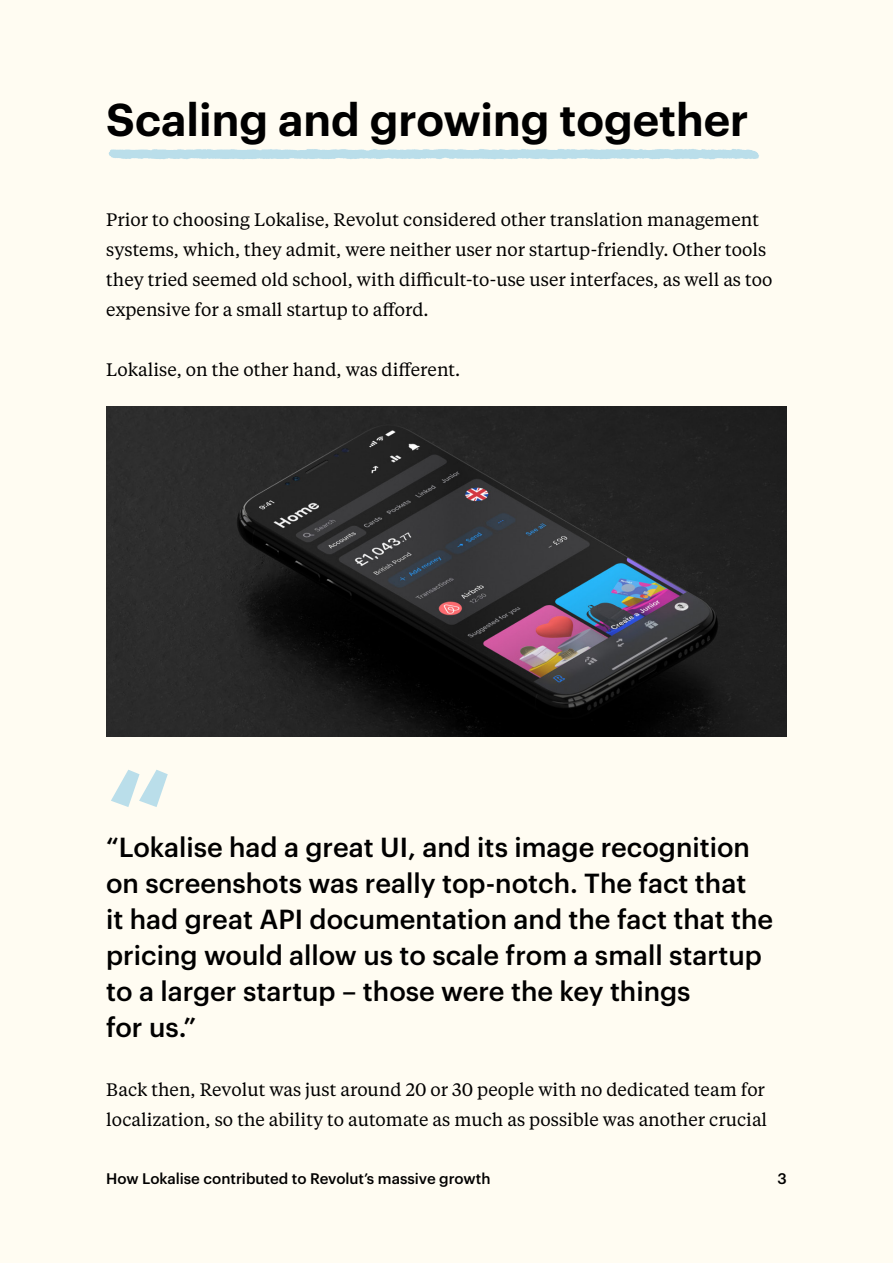
<style>
.page{position:relative;width:893px;height:1263px;background:#fffcf2}
.page>*{position:absolute;margin:0;border:0;box-sizing:border-box;transform-origin:0 0}
.t1{font:600 135px "Graphik LC";color:#badeea}
.t2{font:600 45px "Graphik LC";color:#000}
.t3{font:500 27px/36px "Graphik LC";color:#000}
.t4{font:18px/30px "Tiempos Text";color:#000}
.t5{font:500 15px "Graphik LC";color:#000}
</style>
<div class="page">
<img style="left:106px;top:406px;width:681px;height:330px">
<img style="left:108px;top:149px;width:651px;height:11px">
<h2 class="t2" style="left:106px;top:86px;width:644px">Scaling and growing together</h2>
<p class="t4" style="left:106px;top:204px;width:668px">Prior to choosing Lokalise, Revolut considered other translation management systems, which, they admit, were neither user nor startup-friendly. Other tools they tried seemed old school, with difficult-to-use user interfaces, as well as too expensive for a small startup to afford.</p>
<p class="t4" style="left:106px;top:354px;width:356px">Lokalise, on the other hand, was different.</p>
<h1 class="t1" style="left:106px;top:715px;width:69px">“</h1>
<p class="t3" style="left:106px;top:827px;width:669px">“Lokalise had a great UI, and its image recognition on screenshots was really top-notch. The fact that<br>it had great API documentation and the fact that the pricing would allow us to scale from a small startup to a larger startup – those were the key things<br>for us.”</p>
<p class="t4" style="left:106px;top:1074px;width:662px">Back then, Revolut was just around 20 or 30 people with no dedicated team for localization, so the ability to automate as much as possible was another crucial</p>
<p class="t5" style="left:106px;top:1167px;width:386px">How Lokalise contributed to Revolut’s massive growth</p>
<p class="t5" style="left:777px;top:1167px;width:11px">3</p>
</div>
